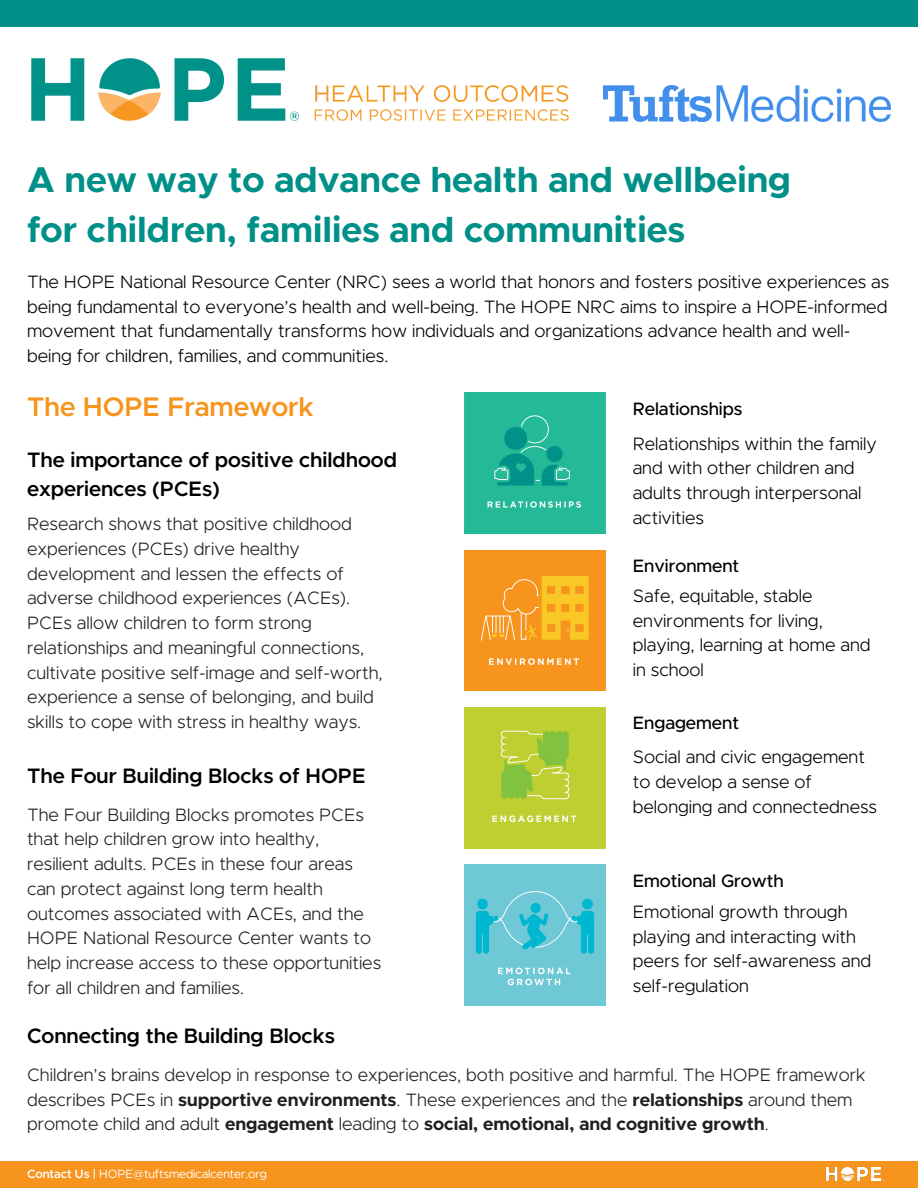
<style>
.page{position:relative;width:918px;height:1188px;background:#fff}
.page>*{position:absolute;margin:0;border:0;box-sizing:border-box;transform-origin:0 0}
.t1{font:700 36px/49.5px "Metropolis";color:#009088}
.t2{font:600 27px "Metropolis";color:#f7941d}
.t3{font:600 21px/29.2px "Metropolis";color:#000}
.t4{font:300 18px/24.8px "Metropolis";color:#231f20}
.t5{font:300 18px/24.8px "Metropolis";color:#000}
.t6{font:500 18px "Metropolis";color:#000}
.t7{font:12px "Metropolis";color:#fff}
.s1{font-weight:700}
.s2{font-weight:600}
</style>
<div class="page">
<div style="left:0;top:0;width:918px;height:27px;background:#009088"></div>
<div style="left:0;top:1161px;width:918px;height:27px;background:#f7941d"></div>
<img style="left:825px;top:1167px;width:60px;height:14px">
<img style="left:31px;top:58px;width:538px;height:63px">
<img style="left:464px;top:392px;width:141px;height:141px">
<img style="left:464px;top:707px;width:141px;height:141px">
<img style="left:464px;top:865px;width:141px;height:140px">
<img style="left:464px;top:550px;width:141px;height:141px">
<img style="left:604px;top:85px;width:287px;height:36px">
<p class="t1" style="left:27px;top:157px;width:765px">A new way to advance health and wellbeing for children, families and communities</p>
<p class="t5" style="left:27px;top:270px;width:864px">The HOPE National Resource Center (NRC) sees a world that honors and fosters positive experiences as being fundamental to everyone’s health and well-being. The HOPE NRC aims to inspire a HOPE-informed movement that fundamentally transforms how individuals and organizations advance health and well&shy;being for children, families, and communities.</p>
<p class="t2" style="left:27px;top:394px;width:289px">The HOPE Framework</p>
<p class="t3" style="left:27px;top:446px;width:371px">The importance of positive childhood experiences (PCEs)</p>
<p class="t4" style="left:27px;top:512px;width:357px">Research shows that positive childhood experiences (PCEs) drive healthy development and lessen the effects of adverse childhood experiences (ACEs).<br>PCEs allow children to form strong relationships and meaningful connections, cultivate positive self-image and self-worth, experience a sense of belonging, and build skills to cope with stress in healthy ways.</p>
<p class="t3" style="left:27px;top:762px;width:340px">The Four Building Blocks of HOPE</p>
<p class="t4" style="left:27px;top:803px;width:356px">The Four Building Blocks promotes PCEs that help children grow into healthy, resilient adults. PCEs in these four areas can protect against long term health outcomes associated with ACEs, and the HOPE National Resource Center wants to help increase access to these opportunities for all children and families.</p>
<p class="t6" style="left:633px;top:401px;width:111px">Relationships</p>
<p class="t5" style="left:633px;top:432px;width:246px">Relationships within the family and with other children and adults through interpersonal activities</p>
<p class="t6" style="left:633px;top:558px;width:108px">Environment</p>
<p class="t5" style="left:633px;top:584px;width:239px">Safe, equitable, stable environments for living, playing, learning at home and in school</p>
<p class="t6" style="left:633px;top:715px;width:108px">Engagement</p>
<p class="t5" style="left:633px;top:746px;width:246px">Social and civic engagement to develop a sense of belonging and connectedness</p>
<p class="t6" style="left:633px;top:872px;width:152px">Emotional Growth</p>
<p class="t5" style="left:633px;top:900px;width:240px">Emotional growth through playing and interacting with peers for self-awareness and self-regulation</p>
<p class="t3" style="left:27px;top:1022px;width:309px">Connecting the Building Blocks</p>
<p class="t4" style="left:27px;top:1063px;width:840px">Children’s brains develop in response to experiences, both positive and harmful. The HOPE framework describes PCEs in <span class="s1">supportive environments</span>. These experiences and the <span class="s1">relationships</span> around them promote child and adult <span class="s1">engagement</span> leading to <span class="s1">social, emotional, and cognitive growth</span>.</p>
<p class="t7" style="left:27px;top:1168px;width:241px"><span class="s2">Contact Us |</span> HOPE@tuftsmedicalcenter.org</p>
</div>
